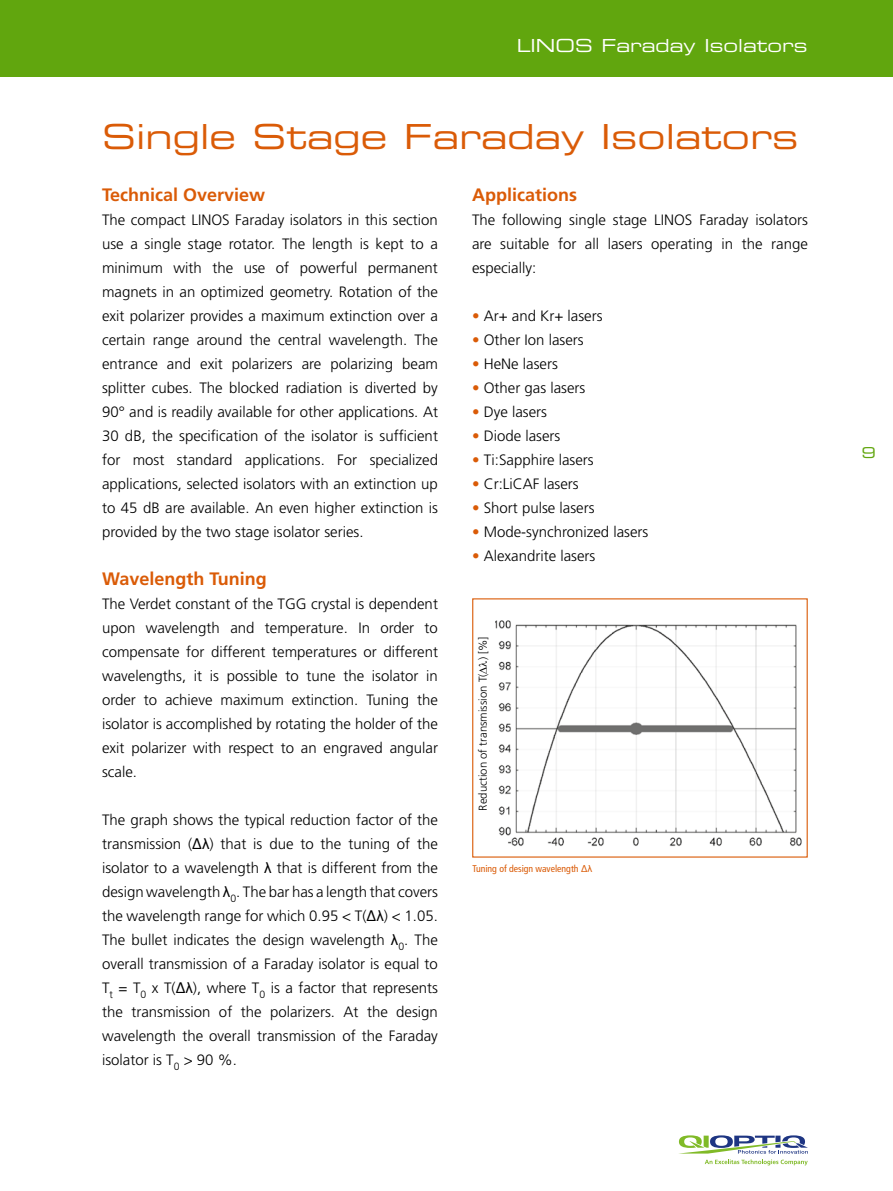
<style>
.page{position:relative;width:893px;height:1191px;background:#fff}
.page>*{position:absolute;margin:0;border:0;box-sizing:border-box;transform-origin:0 0}
.t1{font:34.5px "Eurostile LT Std Ex 2";color:#da5b07}
.t2{font:700 18px "Frutiger";color:#da5b07}
.t3{font:18px "Eurostile LT Std Ex 2";color:#fff}
.t4{font:300 15px/24px "Frutiger";color:#000;text-align:justify}
.t5{font:15px "Eurostile LT Std Ex 2";color:#61a60e}
.t6{font:300 11.4px "Frutiger";color:#000}
.t7{font:condensed 9.75px "Frutiger For Qioptiq";color:#da5b07}
.s1{font-family:"Frutiger LT Std";font-weight:400}
.s2{font-family:"Arial";font-weight:400}
.s3{color:#da5b07}
.s4{font-family:"Frutiger LT Std";font-stretch:normal}
</style>
<div class="page">
<svg style="left:678px;top:1135px;width:130px;height:18px"></svg>
<svg style="left:705px;top:1159px;width:103px;height:6px"></svg>
<div style="left:0;top:0;width:893px;height:77px;background:#61a60e"></div>
<img style="left:495px;top:620px;width:307px;height:226px">
<div style="left:472px;top:598px;width:336px;height:259px;border:1px solid #da5b07"></div>
<p class="t3" style="left:517px;top:33px;width:292px">LINOS Faraday Isolators</p>
<h1 class="t1" style="left:102px;top:113px;width:698px">Single Stage Faraday Isolators</h1>
<p class="t2" style="left:102px;top:184px;width:165px">Technical Overview</p>
<p class="t4" style="left:102px;top:208px;width:337px">The compact LINOS Faraday isolators in this section use a single stage rotator. The length is kept to a minimum with the use of powerful permanent magnets in an optimized geometry. Rotation of the exit polarizer provides a maximum extinction over a certain range around the central wavelength. The entrance and exit polarizers are polarizing beam splitter cubes. The blocked radiation is diverted by 90° and is readily available for other applications. At 30 dB, the specification of the isolator is sufficient for most standard applications. For specialized applications, selected isolators with an extinction up to 45 dB are available. An even higher extinction is provided by the two stage isolator series.</p>
<p class="t2" style="left:102px;top:568px;width:166px">Wavelength Tuning</p>
<p class="t4" style="left:102px;top:592px;width:337px">The Verdet constant of the TGG crystal is dependent upon wavelength and temperature. In order to compensate for different temperatures or different wavelengths, it is possible to tune the isolator in order to achieve maximum extinction. Tuning the isolator is accomplished by rotating the holder of the exit polarizer with respect to an engraved angular scale.</p>
<p class="t4" style="left:102px;top:808px;width:337px">The graph shows the typical reduction factor of the transmission (<span class="s1">∆</span><span class="s2">λ</span>) that is due to the tuning of the isolator to a wavelength <span class="s2">λ</span> that is different from the design wavelength <span class="s2">λ</span><sub>0</sub>. The bar has a length that covers the wavelength range for which 0.95 &lt; T(<span class="s1">∆</span><span class="s2">λ</span>) &lt; 1.05.<br>The bullet indicates the design wavelength <span class="s2">λ</span><sub>0</sub>. The overall transmission of a Faraday isolator is equal to T<sub>t</sub> = T<sub>0</sub> x T(<span class="s1">∆</span><span class="s2">λ</span>), where T<sub>0</sub> is a factor that represents the transmission of the polarizers. At the design wavelength the overall transmission of the Faraday isolator is T<sub>0</sub> &gt; 90 %.</p>
<p class="t2" style="left:472px;top:184px;width:106px">Applications</p>
<p class="t4" style="left:472px;top:208px;width:337px">The following single stage LINOS Faraday isolators are suitable for all lasers operating in the range especially:</p>
<p class="t4" style="left:472px;top:304px;width:132px"><span class="s3">•</span> Ar+ and Kr+ lasers</p>
<p class="t4" style="left:472px;top:328px;width:113px"><span class="s3">•</span> Other Ion lasers</p>
<p class="t4" style="left:472px;top:352px;width:87px"><span class="s3">•</span> HeNe lasers</p>
<p class="t4" style="left:472px;top:376px;width:115px"><span class="s3">•</span> Other gas lasers</p>
<p class="t4" style="left:472px;top:400px;width:77px"><span class="s3">•</span> Dye lasers</p>
<p class="t4" style="left:472px;top:424px;width:90px"><span class="s3">•</span> Diode lasers</p>
<p class="t4" style="left:472px;top:448px;width:123px"><span class="s3">•</span> Ti:Sapphire lasers</p>
<p class="t4" style="left:472px;top:472px;width:108px"><span class="s3">•</span> Cr:LiCAF lasers</p>
<p class="t4" style="left:472px;top:496px;width:124px"><span class="s3">•</span> Short pulse lasers</p>
<p class="t4" style="left:472px;top:520px;width:178px"><span class="s3">•</span> Mode-synchronized lasers</p>
<p class="t4" style="left:472px;top:544px;width:125px"><span class="s3">•</span> Alexandrite lasers</p>
<p class="t6" style="left:476px;top:810px;width:176px;rotate:-90deg">Reduction of transmission T( ) [%]</p>
<p class="t7" style="left:472px;top:863px;width:122px">Tuning of design wavelength <span class="s4">Δ</span>λ</p>
<p class="t5" style="left:861px;top:442px;width:16px">9</p>
</div>
